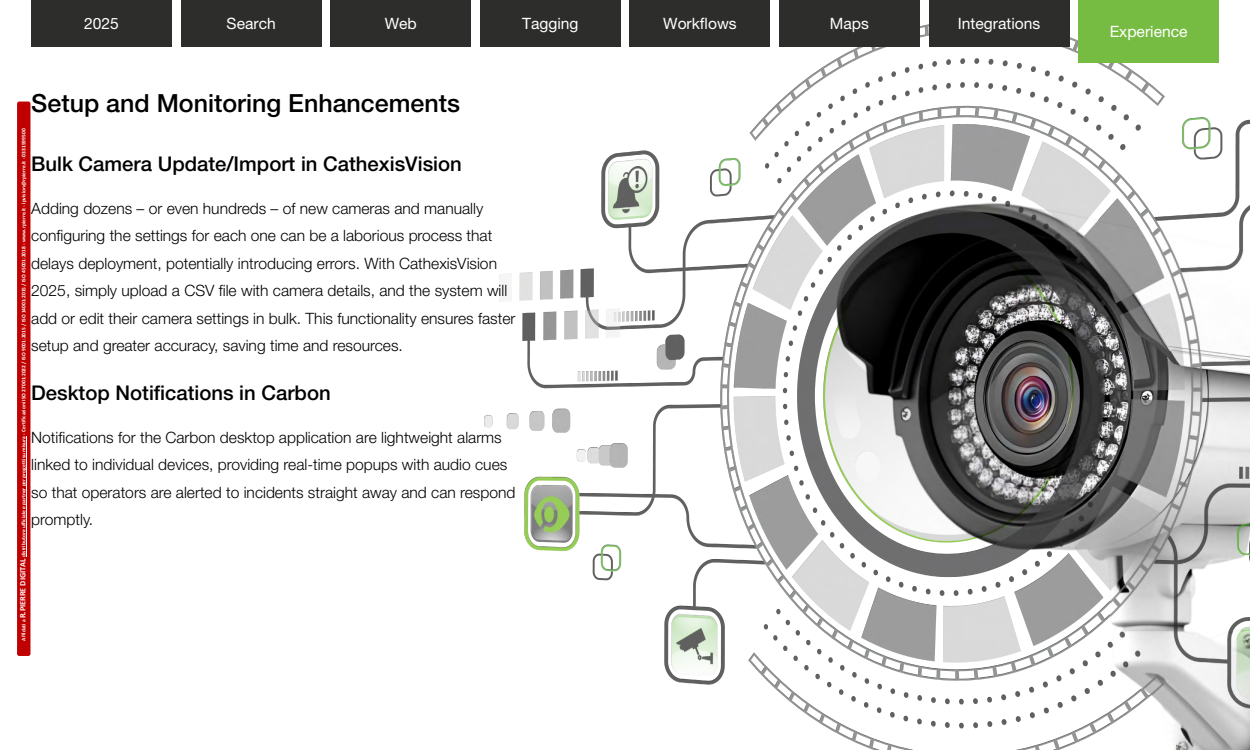
<style>
.page{position:relative;width:1250px;height:750px;background:#fff}
.page>*{position:absolute;margin:0;border:0;box-sizing:border-box;transform-origin:0 0}
.t1{font:500 25px "Helvetica Neue LT Pro";color:#000}
.t2{font:500 20.31px "Helvetica Neue LT Pro";color:#000}
.t3{font:300 15.62px/27.4px "Helvetica Neue LT Pro";color:#000}
.t4{font:15.62px "Helvetica Neue LT Pro";color:#fff}
.t5{font:700 5.5px "Calibri";color:#fff}
.s1{font-size:8.25px}
</style>
<div class="page">
<img style="left:17px;top:0;width:1233px;height:750px">
<div style="left:32px;top:0;width:140px;height:47px;background:#2d2d2c"></div>
<div style="left:181px;top:0;width:140px;height:47px;background:#2d2d2c"></div>
<div style="left:331px;top:0;width:140px;height:47px;background:#2d2d2c"></div>
<div style="left:480px;top:0;width:140px;height:47px;background:#2d2d2c"></div>
<div style="left:630px;top:0;width:140px;height:47px;background:#2d2d2c"></div>
<div style="left:779px;top:0;width:141px;height:47px;background:#2d2d2c"></div>
<div style="left:929px;top:0;width:140px;height:47px;background:#2d2d2c"></div>
<div style="left:1079px;top:0;width:140px;height:62px;background:#76bc43"></div>
<div style="left:17px;top:102px;width:13px;height:554px;background:#c00000;border-radius:2px"></div>
<hr style="left:26px;top:479px;width:1px;height:78px;background:#fff">
<hr style="left:26px;top:436px;width:1px;height:42px;background:#fff">
<p class="t4" style="left:84px;top:14px;width:36px">2025</p>
<p class="t4" style="left:227px;top:14px;width:51px">Search</p>
<p class="t4" style="left:385px;top:14px;width:34px">Web</p>
<p class="t4" style="left:522px;top:14px;width:58px">Tagging</p>
<p class="t4" style="left:663px;top:14px;width:75px">Workflows</p>
<p class="t4" style="left:830px;top:14px;width:41px">Maps</p>
<p class="t4" style="left:958px;top:14px;width:84px">Integrations</p>
<h1 class="t1" style="left:31px;top:88px;width:430px">Setup and Monitoring Enhancements</h1>
<h2 class="t2" style="left:31px;top:151px;width:432px">Bulk Camera Update/Import in CathexisVision</h2>
<p class="t3" style="left:31px;top:194px;width:486px">Adding dozens – or even hundreds – of new cameras and manually configuring the settings for each one can be a laborious process that delays deployment, potentially introducing errors. With CathexisVision 2025, simply upload a CSV file with camera details, and the system will add or edit their camera settings in bulk. This functionality ensures faster setup and greater accuracy, saving time and resources.</p>
<h2 class="t2" style="left:31px;top:380px;width:301px">Desktop Notifications in Carbon</h2>
<p class="t3" style="left:31px;top:423px;width:486px">Notifications for the Carbon desktop application are lightweight alarms linked to individual devices, providing real-time popups with audio cues so that operators are alerted to incidents straight away and can respond promptly.</p>
<p class="t5" style="left:21px;top:641px;width:513px;rotate:-90deg">Affidati a <span class="s1">R.PIERRE DIGITAL</span> distributore ufficiale e partner per progetti su misura - Certificazioni ISO 27001:2022 / ISO 9001:2015 / ISO 14001:2015 / ISO 45001:2018 - www.rpierre.it - ipvision@rpierre.it - 0331599500</p>
<p class="t4" style="left:1110px;top:22px;width:79px">Experience</p>
</div>
